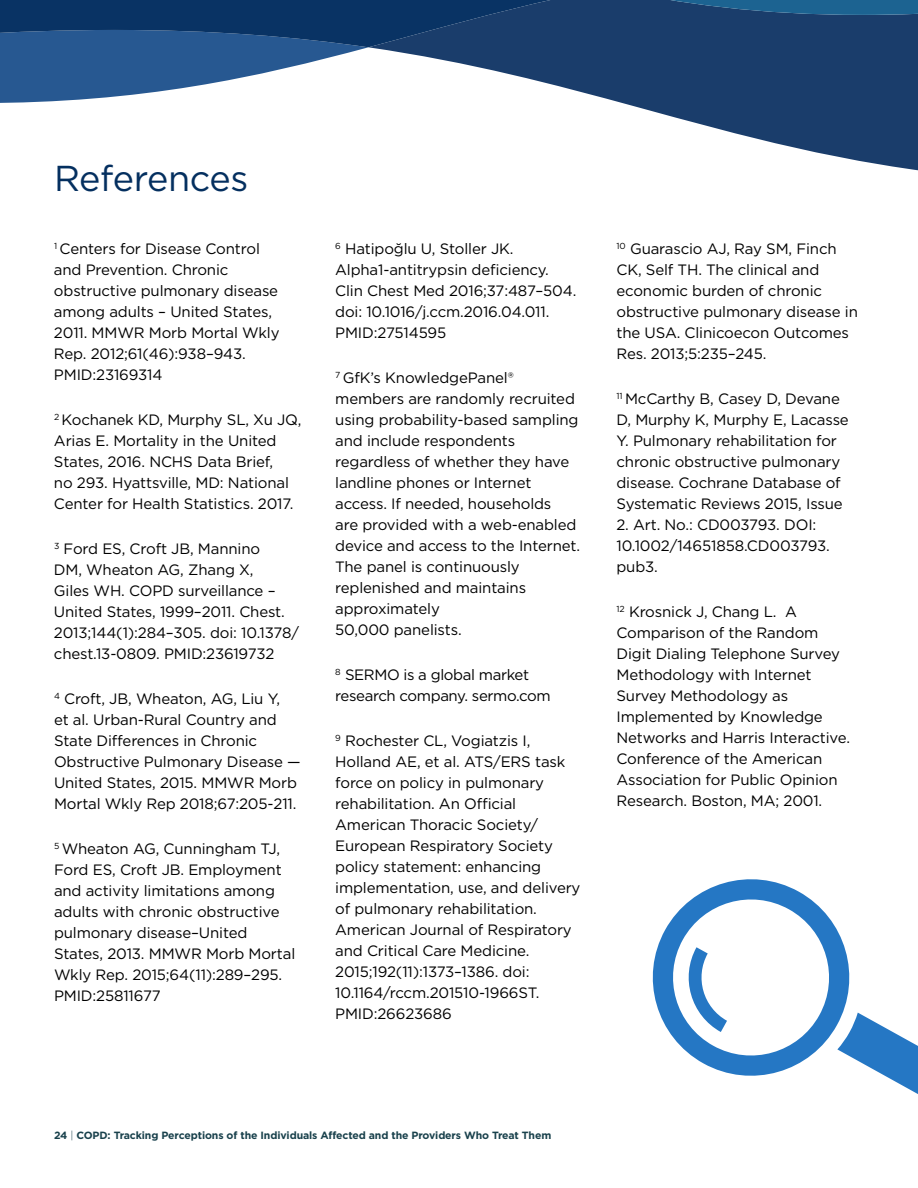
<style>
.page{position:relative;width:918px;height:1188px;background:#fff}
.page>*{position:absolute;margin:0;border:0;box-sizing:border-box;transform-origin:0 0}
.t1{font:36px "Gotham";letter-spacing:-.01em;color:#042f5f}
.t2{font:15px/21px "Gotham";letter-spacing:-.01em;color:#000}
.t3{font:700 10.5px "Gotham";letter-spacing:-.01em;color:#19414c}
.s1{font-weight:300}
</style>
<div class="page">
<svg style="left:622px;top:103px;width:296px;height:68px;fill:#1a3d6b"></svg>
<svg style="left:0;top:0;width:918px;height:103px"></svg>
<svg style="left:652px;top:879px;width:207px;height:197px"></svg>
<svg style="left:680px;top:947px;width:47px;height:85px"></svg>
<svg style="left:837px;top:1013px;width:81px;height:81px"></svg>
<h2 class="t1" style="left:54px;top:155px;width:196px">References</h2>
<p class="t2" style="left:54px;top:238px;width:227px"><sup>1</sup> Centers for Disease Control and Prevention. Chronic obstructive pulmonary disease among adults – United States,<br>2011. MMWR Morb Mortal Wkly<br>Rep. 2012;61(46):938–943.<br>PMID:23169314</p>
<p class="t2" style="left:54px;top:409px;width:249px"><sup>2</sup> Kochanek KD, Murphy SL, Xu JQ,<br>Arias E. Mortality in the United<br>States, 2016. NCHS Data Brief,<br>no 293. Hyattsville, MD: National<br>Center for Health Statistics. 2017.</p>
<p class="t2" style="left:54px;top:538px;width:247px"><sup>3</sup> Ford ES, Croft JB, Mannino<br>DM, Wheaton AG, Zhang X,<br>Giles WH. COPD surveillance –<br>United States, 1999–2011. Chest.<br>2013;144(1):284–305. doi: 10.1378/ chest.13-0809. PMID:23619732</p>
<p class="t2" style="left:54px;top:688px;width:248px"><sup>4</sup> Croft, JB, Wheaton, AG, Liu Y,<br>et al. Urban-Rural Country and<br>State Differences in Chronic<br>Obstructive Pulmonary Disease —<br>United States, 2015. MMWR Morb<br>Mortal Wkly Rep 2018;67:205-211.</p>
<p class="t2" style="left:54px;top:838px;width:243px"><sup>5</sup> Wheaton AG, Cunningham TJ,<br>Ford ES, Croft JB. Employment and activity limitations among adults with chronic obstructive pulmonary disease–United<br>States, 2013. MMWR Morb Mortal<br>Wkly Rep. 2015;64(11):289–295.<br>PMID:25811677</p>
<p class="t2" style="left:335px;top:238px;width:243px"><sup>6</sup> Hatipoğlu U, Stoller JK.<br>Alpha1-antitrypsin deficiency.<br>Clin Chest Med 2016;37:487–504. doi: 10.1016/j.ccm.2016.04.011.<br>PMID:27514595</p>
<p class="t2" style="left:335px;top:367px;width:246px"><sup>7</sup> GfK’s KnowledgePanel® members are randomly recruited using probability-based sampling and include respondents regardless of whether they have landline phones or Internet access. If needed, households<br>are provided with a web-enabled device and access to the Internet.<br>The panel is continuously replenished and maintains approximately<br>50,000 panelists.</p>
<p class="t2" style="left:335px;top:664px;width:217px"><sup>8</sup> SERMO is a global market research company. sermo.com</p>
<p class="t2" style="left:335px;top:730px;width:247px"><sup>9</sup> Rochester CL, Vogiatzis I,<br>Holland AE, et al. ATS/ERS task force on policy in pulmonary rehabilitation. An Official<br>American Thoracic Society/<br>European Respiratory Society policy statement: enhancing implementation, use, and delivery of pulmonary rehabilitation.<br>American Journal of Respiratory and Critical Care Medicine.<br>2015;192(11):1373–1386. doi:<br>10.1164/rccm.201510-1966ST.<br>PMID:26623686</p>
<p class="t2" style="left:616px;top:238px;width:243px"><sup>10</sup> Guarascio AJ, Ray SM, Finch<br>CK, Self TH. The clinical and economic burden of chronic obstructive pulmonary disease in the USA. Clinicoecon Outcomes<br>Res. 2013;5:235–245.</p>
<p class="t2" style="left:616px;top:388px;width:234px"><sup>11</sup> McCarthy B, Casey D, Devane<br>D, Murphy K, Murphy E, Lacasse<br>Y. Pulmonary rehabilitation for chronic obstructive pulmonary disease. Cochrane Database of<br>Systematic Reviews 2015, Issue</p>
<p class="t2" style="left:616px;top:514px;width:215px">2. Art. No.: CD003793. DOI:<br>10.1002/14651858.CD003793. pub3.</p>
<p class="t2" style="left:616px;top:601px;width:235px"><sup>12</sup> Krosnick J, Chang L. A<br>Comparison of the Random<br>Digit Dialing Telephone Survey<br>Methodology with Internet<br>Survey Methodology as<br>Implemented by Knowledge<br>Networks and Harris Interactive.<br>Conference of the American<br>Association for Public Opinion<br>Research. Boston, MA; 2001.</p>
<p class="t3" style="left:54px;top:1128px;width:499px">24 <span class="s1">|</span> COPD: Tracking Perceptions of the Individuals Affected and the Providers Who Treat Them</p>
</div>
